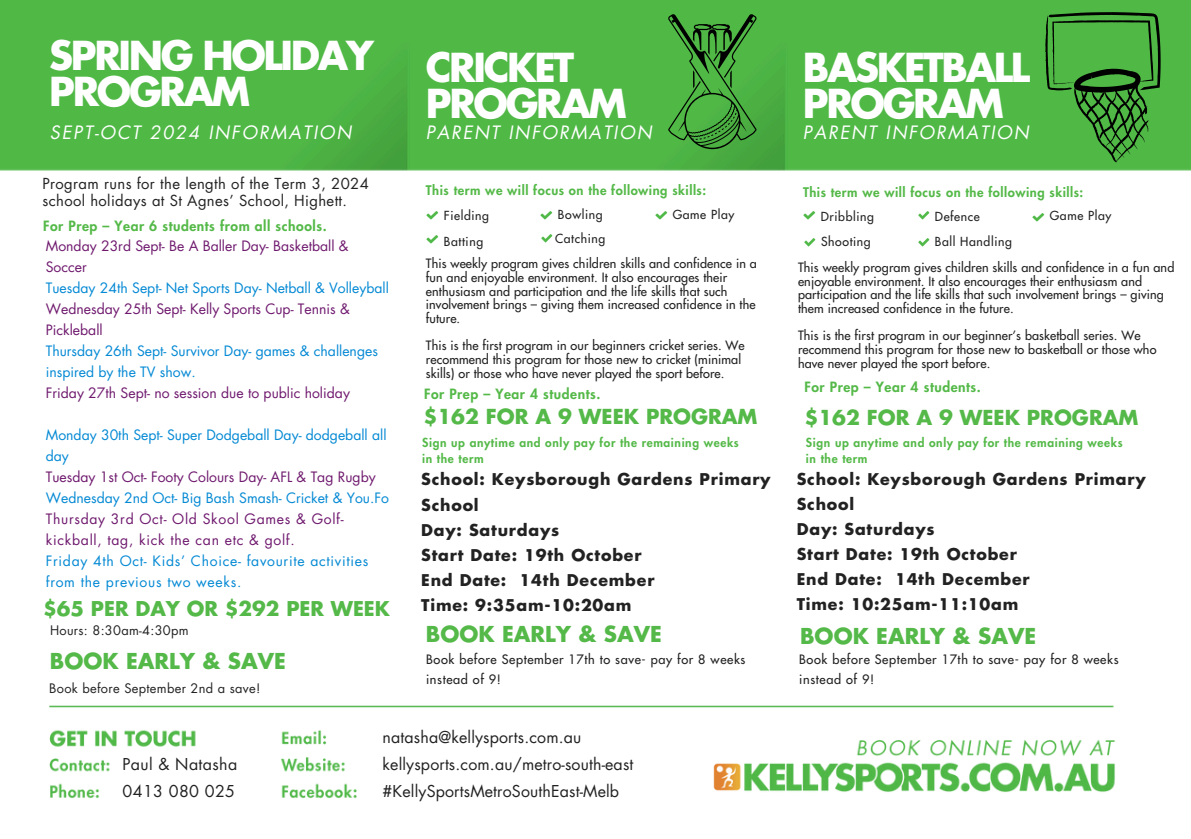
<style>
.page{position:relative;width:1191px;height:839px;background:#fff}
.page>*{position:absolute;margin:0;border:0;box-sizing:border-box;transform-origin:0 0}
.t1{font:700 39px/36px "Futura Std";letter-spacing:-.06em;color:#fff}
.t2{font:700 21.4px "Futura Std";color:#54b948}
.t3{font:700 20.2px "Futura Std";color:#54b948}
.t4{font:700 20px "Futura Std";color:#54b948}
.t5{font:italic 18px "Futura Std";letter-spacing:.1em;color:#fff}
.t6{font:16px "Futura Std";letter-spacing:.01em;color:#222}
.t7{font:700 15.8px/25px "Futura Std";letter-spacing:.05em;color:#222}
.t8{font:14.8px/17.4px "Futura Std";letter-spacing:.025em;color:#222}
.t9{font:14px/21px "Futura Std";color:#0489d4}
.t10{font:14px/21px "Futura Std";color:#6f196e}
.t11{font:14px/21px "Futura Std";letter-spacing:.05em;color:#0489d4}
.t12{font:14px/21px "Futura Std";letter-spacing:.05em;color:#6f196e}
.t13{font:800 13.8px "Futura Std";letter-spacing:.04em;color:#54b948}
.t14{font:800 13px "Futura Std";letter-spacing:.04em;color:#54b948}
.t15{font:500 12.8px/20.2px "Futura Std";letter-spacing:.05em;color:#222}
.t16{font:12.8px "Futura Std";letter-spacing:.025em;color:#222}
.t17{font:500 12.6px/13.6px "Futura Std";letter-spacing:.01em;color:#222}
.t18{font:500 12.2px "Futura Std";letter-spacing:.05em;color:#222}
.t19{font:800 12px "Futura Std";letter-spacing:.05em;color:#54b948}
</style>
<div class="page">
<img style="left:0;top:0;width:1191px;height:799px">
<img style="left:426px;top:208px;width:13px;height:14px">
<img style="left:426px;top:232px;width:13px;height:14px">
<img style="left:540px;top:208px;width:13px;height:14px">
<img style="left:540px;top:231px;width:14px;height:14px">
<img style="left:655px;top:208px;width:13px;height:14px">
<img style="left:803px;top:208px;width:13px;height:14px">
<img style="left:803px;top:235px;width:14px;height:13px">
<img style="left:917px;top:208px;width:14px;height:14px">
<img style="left:917px;top:235px;width:14px;height:13px">
<img style="left:1032px;top:210px;width:13px;height:14px">
<svg style="left:1045px;top:12px;width:116px;height:150px;background:#419839"></svg>
<svg style="left:668px;top:14px;width:89px;height:135px;background:#42993a"></svg>
<p class="t1" style="left:49px;top:39px;width:326px">SPRING HOLIDAY<br>PROGRAM</p>
<p class="t5" style="left:50px;top:124px;width:303px">SEPT-OCT 2024 INFORMATION</p>
<p class="t8" style="left:42px;top:175px;width:328px">Program runs for the length of the Term 3, 2024 school holidays at St Agnes’ School, Highett.</p>
<p class="t13" style="left:43px;top:220px;width:285px">For Prep – Year 6 students from all schools.</p>
<p class="t10" style="left:46px;top:235px;width:304px">Monday 23rd Sept- Be A Baller Day- Basketball &amp;<br>Soccer</p>
<h6 class="t9" style="left:46px;top:277px;width:345px">Tuesday 24th Sept- Net Sports Day- Netball &amp; Volleyball</h6>
<h6 class="t10" style="left:46px;top:298px;width:305px">Wednesday 25th Sept- Kelly Sports Cup- Tennis &amp;<br>Pickleball</h6>
<h6 class="t9" style="left:46px;top:340px;width:334px">Thursday 26th Sept- Survivor Day- games &amp; challenges inspired by the TV show.</h6>
<h2 class="t10" style="left:46px;top:382px;width:306px">Friday 27th Sept- no session due to public holiday</h2>
<p class="t9" style="left:46px;top:424px;width:342px">Monday 30th Sept- Super Dodgeball Day- dodgeball all day</p>
<p class="t10" style="left:46px;top:466px;width:331px">Tuesday 1st Oct- Footy Colours Day- AFL &amp; Tag Rugby</p>
<h4 class="t9" style="left:46px;top:487px;width:345px">Wednesday 2nd Oct- Big Bash Smash- Cricket &amp; You.Fo</h4>
<h2 class="t12" style="left:46px;top:508px;width:299px">Thursday 3rd Oct- Old Skool Games &amp; Golf&shy;kickball, tag, kick the can etc &amp; golf.</h2>
<h6 class="t11" style="left:46px;top:550px;width:324px">Friday 4th Oct- Kids’ Choice- favourite activities from the previous two weeks.</h6>
<h5 class="t4" style="left:43px;top:599px;width:348px">$65 PER DAY OR $292 PER WEEK</h5>
<h5 class="t16" style="left:50px;top:624px;width:140px">Hours: 8:30am-4:30pm</h5>
<h2 class="t2" style="left:50px;top:651px;width:238px">BOOK EARLY &amp; SAVE</h2>
<h5 class="t16" style="left:49px;top:682px;width:213px">Book before September 2nd a save!</h5>
<p class="t1" style="left:426px;top:51px;width:203px">CRICKET<br>PROGRAM</p>
<p class="t5" style="left:426px;top:124px;width:227px">PARENT INFORMATION</p>
<h6 class="t14" style="left:426px;top:184px;width:282px">This term we will focus on the following skills:</h6>
<p class="t18" style="left:444px;top:210px;width:47px">Fielding</p>
<p class="t18" style="left:444px;top:236px;width:41px">Batting</p>
<p class="t18" style="left:558px;top:209px;width:46px">Bowling</p>
<p class="t18" style="left:555px;top:232px;width:52px">Catching</p>
<p class="t18" style="left:673px;top:209px;width:63px">Game Play</p>
<h2 class="t17" style="left:426px;top:257px;width:332px">This weekly program gives children skills and confidence in a fun and enjoyable environment. It also encourages their enthusiasm and participation and the life skills that such involvement brings – giving them increased confidence in the future.</h2>
<p class="t17" style="left:426px;top:339px;width:320px">This is the first program in our beginners cricket series. We recommend this program for those new to cricket (minimal skills) or those who have never played the sport before.</p>
<p class="t3" style="left:424px;top:407px;width:335px">$162 FOR A 9 WEEK PROGRAM</p>
<h4 class="t19" style="left:422px;top:437px;width:318px">Sign up anytime and only pay for the remaining weeks</h4>
<h2 class="t19" style="left:422px;top:453px;width:63px">in the term</h2>
<h6 class="t7" style="left:421px;top:468px;width:351px">School: Keysborough Gardens Primary<br>School<br>Day: Saturdays<br>Start Date: 19th October<br>End Date: 14th December<br>Time: 9:35am-10:20am</h6>
<h3 class="t13" style="left:424px;top:388px;width:178px">For Prep – Year 4 students.</h3>
<p class="t2" style="left:426px;top:624px;width:238px">BOOK EARLY &amp; SAVE</p>
<p class="t15" style="left:426px;top:650px;width:321px">Book before September 17th to save- pay for 8 weeks instead of 9!</p>
<p class="t6" style="left:123px;top:756px;width:116px">Paul &amp; Natasha</p>
<h2 class="t6" style="left:123px;top:783px;width:114px">0413 080 025</h2>
<p class="t6" style="left:383px;top:730px;width:200px">natasha@kellysports.com.au</p>
<p class="t6" style="left:383px;top:756px;width:252px">kellysports.com.au/metro-south-east</p>
<h1 class="t6" style="left:383px;top:783px;width:238px">#KellySportsMetroSouthEast-Melb</h1>
<p class="t1" style="left:803px;top:51px;width:229px">BASKETBALL<br>PROGRAM</p>
<p class="t5" style="left:803px;top:124px;width:227px">PARENT INFORMATION</p>
<h1 class="t14" style="left:803px;top:186px;width:282px">This term we will focus on the following skills:</h1>
<p class="t18" style="left:821px;top:211px;width:55px">Dribbling</p>
<p class="t18" style="left:821px;top:236px;width:51px">Shooting</p>
<p class="t18" style="left:935px;top:211px;width:46px">Defence</p>
<h6 class="t18" style="left:935px;top:236px;width:79px">Ball Handling</h6>
<h6 class="t18" style="left:1050px;top:210px;width:63px">Game Play</h6>
<h3 class="t17" style="left:798px;top:261px;width:378px">This weekly program gives children skills and confidence in a fun and enjoyable environment. It also encourages their enthusiasm and participation and the life skills that such involvement brings – giving them increased confidence in the future.</h3>
<h6 class="t17" style="left:798px;top:329px;width:360px">This is the first program in our beginner’s basketball series. We recommend this program for those new to basketball or those who have never played the sport before.</h6>
<p class="t3" style="left:805px;top:408px;width:335px">$162 FOR A 9 WEEK PROGRAM</p>
<p class="t13" style="left:804px;top:381px;width:178px">For Prep – Year 4 students.</p>
<p class="t19" style="left:806px;top:437px;width:318px">Sign up anytime and only pay for the remaining weeks</p>
<p class="t19" style="left:806px;top:453px;width:63px">in the term</p>
<p class="t7" style="left:797px;top:467px;width:350px">School: Keysborough Gardens Primary<br>School<br>Day: Saturdays<br>Start Date: 19th October<br>End Date: 14th December<br>Time: 10:25am-11:10am</p>
<h6 class="t2" style="left:800px;top:625px;width:238px">BOOK EARLY &amp; SAVE</h6>
<p class="t15" style="left:799px;top:650px;width:321px">Book before September 17th to save- pay for 8 weeks instead of 9!</p>
</div>
